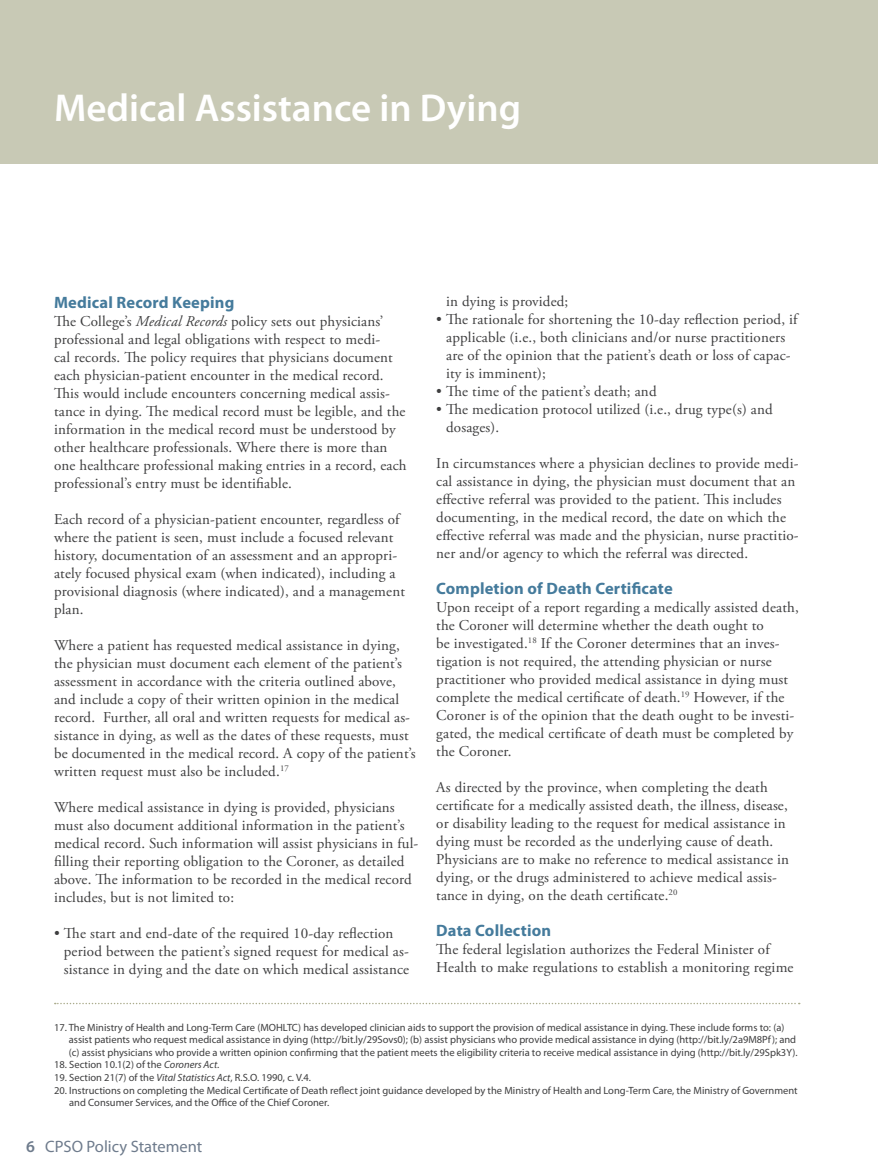
<style>
.page{position:relative;width:878px;height:1175px;background:#fff}
.page>*{position:absolute;margin:0;border:0;box-sizing:border-box;transform-origin:0 0}
.t1{font:600 39px "Myriad Pro";color:#fff}
.t2{font:700 16.5px "Myriad Pro";letter-spacing:.01em;color:#457b9c}
.t3{font:16.5px "Myriad Pro";color:#6e7b8c}
.t4{font:15px/18px "Adobe Garamond Pro";letter-spacing:.01em;color:#3e3e3f}
.t5{font:10.5px/12.6px "Myriad Pro";color:#3e3e3f}
.s1{font-style:italic}
.s2{font-weight:600}
</style>
<div class="page">
<div style="left:0;top:0;width:878px;height:163px;background:#c8c9b5"></div>
<svg style="left:55px;top:1002px;width:744px;height:2px"></svg>
<p class="t1" style="left:54px;top:83px;width:468px">Medical Assistance in Dying</p>
<p class="t2" style="left:54px;top:291px;width:182px">Medical Record Keeping</p>
<p class="t4" style="left:54px;top:312px;width:354px">The College’s <span class="s1">Medical Records</span> policy sets out physicians’ professional and legal obligations with respect to medi-<br>cal records. The policy requires that physicians document each physician-patient encounter in the medical record.<br>This would include encounters concerning medical assis&shy;tance in dying. The medical record must be legible, and the information in the medical record must be understood by other healthcare professionals. Where there is more than one healthcare professional making entries in a record, each professional’s entry must be identifiable.</p>
<p class="t4" style="left:54px;top:510px;width:352px">Each record of a physician-patient encounter, regardless of where the patient is seen, must include a focused relevant history, documentation of an assessment and an appropri&shy;ately focused physical exam (when indicated), including a provisional diagnosis (where indicated), and a management plan.</p>
<p class="t4" style="left:54px;top:636px;width:363px">Where a patient has requested medical assistance in dying, the physician must document each element of the patient’s assessment in accordance with the criteria outlined above, and include a copy of their written opinion in the medical record. Further, all oral and written requests for medical as&shy;sistance in dying, as well as the dates of these requests, must be documented in the medical record. A copy of the patient’s written request must also be included.<sup>17</sup></p>
<p class="t4" style="left:54px;top:798px;width:366px">Where medical assistance in dying is provided, physicians must also document additional information in the patient’s medical record. Such information will assist physicians in ful&shy;filling their reporting obligation to the Coroner, as detailed above. The information to be recorded in the medical record includes, but is not limited to:</p>
<p class="t4" style="left:64px;top:924px;width:347px;text-indent:-10px">• The start and end-date of the required 10-day reflection period between the patient’s signed request for medical as&shy;sistance in dying and the date on which medical assistance</p>
<p class="t4" style="left:446px;top:293px;width:124px">in dying is provided;</p>
<p class="t4" style="left:446px;top:311px;width:353px;text-indent:-10px">• The rationale for shortening the 10-day reflection period, if applicable (i.e., both clinicians and/or nurse practitioners are of the opinion that the patient’s death or loss of capac&shy;ity is imminent);</p>
<p class="t4" style="left:436px;top:383px;width:222px">• The time of the patient’s death; and</p>
<p class="t4" style="left:446px;top:401px;width:328px;text-indent:-10px">• The medication protocol utilized (i.e., drug type(s) and dosages).</p>
<p class="t4" style="left:436px;top:455px;width:364px">In circumstances where a physician declines to provide medi&shy;cal assistance in dying, the physician must document that an effective referral was provided to the patient. This includes documenting, in the medical record, the date on which the effective referral was made and the physician, nurse practitio&shy;ner and/or agency to which the referral was directed.</p>
<p class="t2" style="left:436px;top:578px;width:238px">Completion of Death Certificate</p>
<p class="t4" style="left:436px;top:599px;width:364px">Upon receipt of a report regarding a medically assisted death, the Coroner will determine whether the death ought to<br>be investigated.<sup>18</sup> If the Coroner determines that an inves&shy;tigation is not required, the attending physician or nurse practitioner who provided medical assistance in dying must complete the medical certificate of death.<sup>19</sup> However, if the Coroner is of the opinion that the death ought to be investi&shy;gated, the medical certificate of death must be completed by the Coroner.</p>
<p class="t4" style="left:436px;top:779px;width:354px">As directed by the province, when completing the death certificate for a medically assisted death, the illness, disease, or disability leading to the request for medical assistance in dying must be recorded as the underlying cause of death.<br>Physicians are to make no reference to medical assistance in dying, or the drugs administered to achieve medical assis&shy;tance in dying, on the death certificate.<sup>20</sup></p>
<p class="t2" style="left:436px;top:920px;width:116px">Data Collection</p>
<p class="t4" style="left:436px;top:941px;width:359px">The federal legislation authorizes the Federal Minister of<br>Health to make regulations to establish a monitoring regime</p>
<p class="t5" style="left:69px;top:1020px;width:730px;text-indent:-15px">17. The Ministry of Health and Long-Term Care (MOHLTC) has developed clinician aids to support the provision of medical assistance in dying. These include forms to: (a) assist patients who request medical assistance in dying (http://bit.ly/29Sovs0); (b) assist physicians who provide medical assistance in dying (http://bit.ly/2a9M8Pf); and (c) assist physicians who provide a written opinion confirming that the patient meets the eligibility criteria to receive medical assistance in dying (http://bit.ly/29Spk3Y).</p>
<p class="t5" style="left:54px;top:1058px;width:167px">18. Section 10.1(2) of the <span class="s1">Coroners Act</span>.</p>
<p class="t5" style="left:54px;top:1070px;width:258px">19. Section 21(7) of the <span class="s1">Vital Statistics Act</span>, R.S.O. 1990, c. V.4.</p>
<p class="t5" style="left:69px;top:1083px;width:730px;text-indent:-15px">20. Instructions on completing the Medical Certificate of Death reflect joint guidance developed by the Ministry of Health and Long-Term Care, the Ministry of Government and Consumer Services, and the Office of the Chief Coroner.</p>
<p class="t3" style="left:26px;top:1136px;width:178px"><span class="s2">6</span> CPSO Policy Statement</p>
</div>
